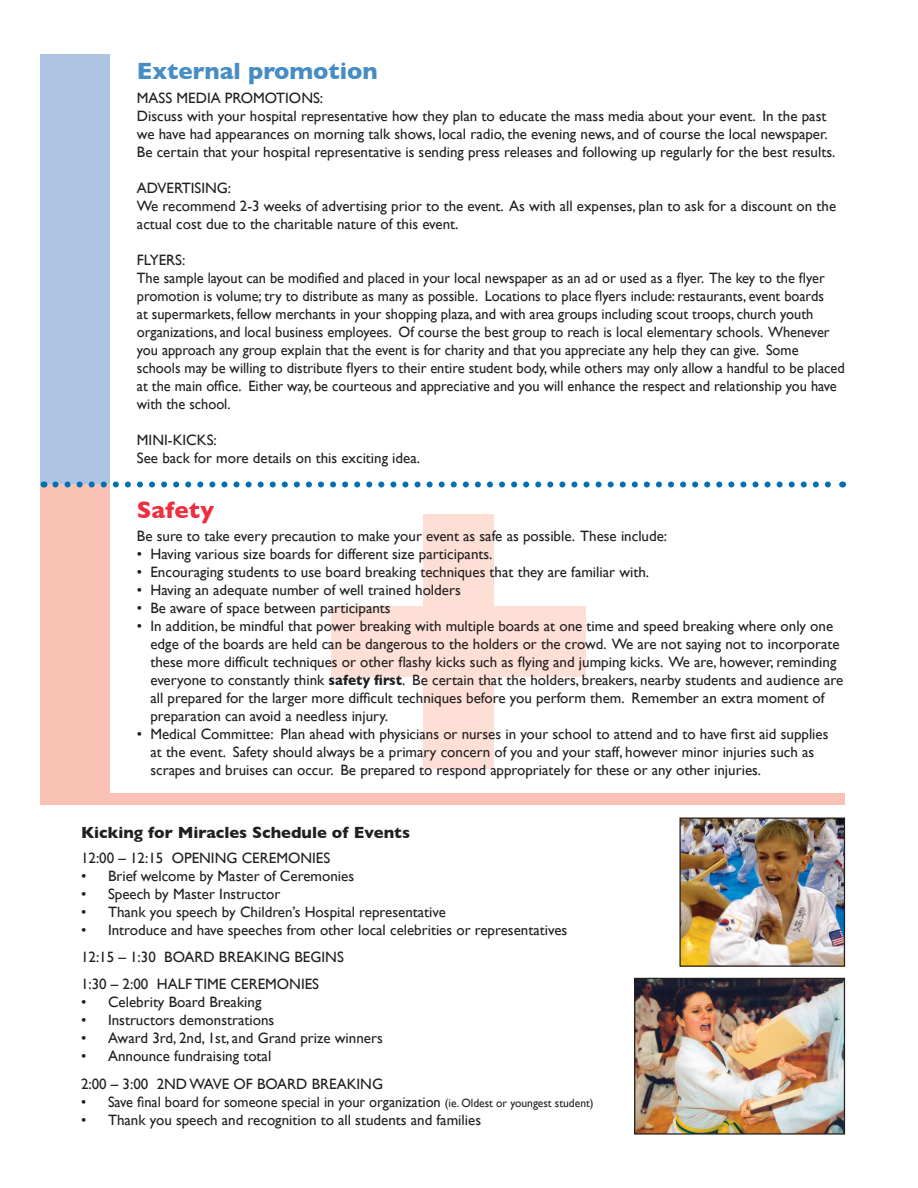
<style>
.page{position:relative;width:918px;height:1188px;background:#fff}
.page>*{position:absolute;margin:0;border:0;box-sizing:border-box;transform-origin:0 0}
.t1{font:700 24px "Gill Sans";color:#468cc5}
.t2{font:700 24px "Gill Sans";color:#ee2f40}
.t3{font:700 16.5px "Gill Sans";color:#231f20}
.t4{font:15px/18px "Gill Sans";color:#231f20}
.t5{font:15px "Gill Sans";color:#231f20;scale:.96 1}
.s1{font-weight:700}
.s2{font-size:12px}
</style>
<div class="page">
<div style="left:40px;top:54px;width:70px;height:459px;background:#acc4e2"></div>
<div style="left:40px;top:484px;width:70px;height:314px;background:#fac2b4"></div>
<div style="left:424px;top:514px;width:70px;height:256px;background:#fddfd5"></div>
<div style="left:331px;top:607px;width:255px;height:70px;background:#fddfd5"></div>
<div style="left:40px;top:793px;width:805px;height:11px;background:#fac2b4"></div>
<svg style="left:55px;top:482px;width:776px;height:6px"></svg>
<img style="left:636px;top:980px;width:207px;height:153px">
<div style="left:634px;top:978px;width:211px;height:157px;border:1px solid #231f20"></div>
<img style="left:681px;top:820px;width:162px;height:145px">
<div style="left:679px;top:818px;width:166px;height:149px;border:1px solid #231f20"></div>
<h1 class="t1" style="left:137px;top:52px;width:242px">External promotion</h1>
<p class="t4" style="left:137px;top:89px;width:700px">MASS MEDIA PROMOTIONS:<br>Discuss with your hospital representative how they plan to educate the mass media about your event. In the past we have had appearances on morning talk shows, local radio, the evening news, and of course the local newspaper.<br>Be certain that your hospital representative is sending press releases and following up regularly for the best results.</p>
<p class="t4" style="left:137px;top:179px;width:701px">ADVERTISING:<br>We recommend 2-3 weeks of advertising prior to the event. As with all expenses, plan to ask for a discount on the actual cost due to the charitable nature of this event.</p>
<p class="t4" style="left:137px;top:251px;width:709px">FLYERS:<br>The sample layout can be modified and placed in your local newspaper as an ad or used as a flyer. The key to the flyer promotion is volume; try to distribute as many as possible. Locations to place flyers include: restaurants, event boards<br>at supermarkets, fellow merchants in your shopping plaza, and with area groups including scout troops, church youth organizations, and local business employees. Of course the best group to reach is local elementary schools. Whenever you approach any group explain that the event is for charity and that you appreciate any help they can give. Some schools may be willing to distribute flyers to their entire student body, while others may only allow a handful to be placed at the main office. Either way, be courteous and appreciative and you will enhance the respect and relationship you have with the school.</p>
<p class="t4" style="left:137px;top:431px;width:285px">MINI-KICKS:<br>See back for more details on this exciting idea.</p>
<h1 class="t2" style="left:137px;top:491px;width:79px">Safety</h1>
<p class="t4" style="left:137px;top:527px;width:532px">Be sure to take every precaution to make your event as safe as possible. These include:</p>
<p class="t4" style="left:137px;top:545px;width:357px">• Having various size boards for different size participants.</p>
<p class="t4" style="left:137px;top:563px;width:514px">• Encouraging students to use board breaking techniques that they are familiar with.</p>
<p class="t4" style="left:137px;top:581px;width:325px">• Having an adequate number of well trained holders</p>
<p class="t4" style="left:137px;top:599px;width:255px">• Be aware of space between participants</p>
<p class="t4" style="left:150px;top:617px;width:694px;text-indent:-13px">• In addition, be mindful that power breaking with multiple boards at one time and speed breaking where only one edge of the boards are held can be dangerous to the holders or the crowd. We are not saying not to incorporate these more difficult techniques or other flashy kicks such as flying and jumping kicks. We are, however, reminding everyone to constantly think <span class="s1">safety first</span>. Be certain that the holders, breakers, nearby students and audience are all prepared for the larger more difficult techniques before you perform them. Remember an extra moment of preparation can avoid a needless injury.</p>
<p class="t4" style="left:150px;top:725px;width:680px;text-indent:-14px">• Medical Committee: Plan ahead with physicians or nurses in your school to attend and to have first aid supplies at the event. Safety should always be a primary concern of you and your staff, however minor injuries such as scrapes and bruises can occur. Be prepared to respond appropriately for these or any other injuries.</p>
<p class="t3" style="left:81px;top:819px;width:330px">Kicking for Miracles Schedule of Events</p>
<p class="t4" style="left:81px;top:848px;width:251px">12:00 – 12:15 OPENING CEREMONIES</p>
<p class="t4" style="left:81px;top:866px;width:275px">• Brief welcome by Master of Ceremonies</p>
<p class="t4" style="left:81px;top:884px;width:201px">• Speech by Master Instructor</p>
<p class="t4" style="left:81px;top:902px;width:367px">• Thank you speech by Children’s Hospital representative</p>
<p class="t4" style="left:81px;top:916px;width:488px;line-height:27.5px">• Introduce and have speeches from other local celebrities or representatives<br>12:15 – 1:30 BOARD BREAKING BEGINS<br>1:30 – 2:00 HALF TIME CEREMONIES</p>
<p class="t4" style="left:81px;top:993px;width:182px">• Celebrity Board Breaking</p>
<p class="t4" style="left:81px;top:1011px;width:195px">• Instructors demonstrations</p>
<p class="t4" style="left:81px;top:1029px;width:303px">• Award 3rd, 2nd, 1st, and Grand prize winners</p>
<p class="t4" style="left:81px;top:1043px;width:304px;line-height:27.5px">• Announce fundraising total<br>2:00 – 3:00 2ND WAVE OF BOARD BREAKING</p>
<p class="t5" style="left:81px;top:1093px;width:536px">• Save final board for someone special in your organization <span class="s2">(ie. Oldest or youngest student)</span></p>
<p class="t4" style="left:81px;top:1111px;width:402px">• Thank you speech and recognition to all students and families</p>
</div>
